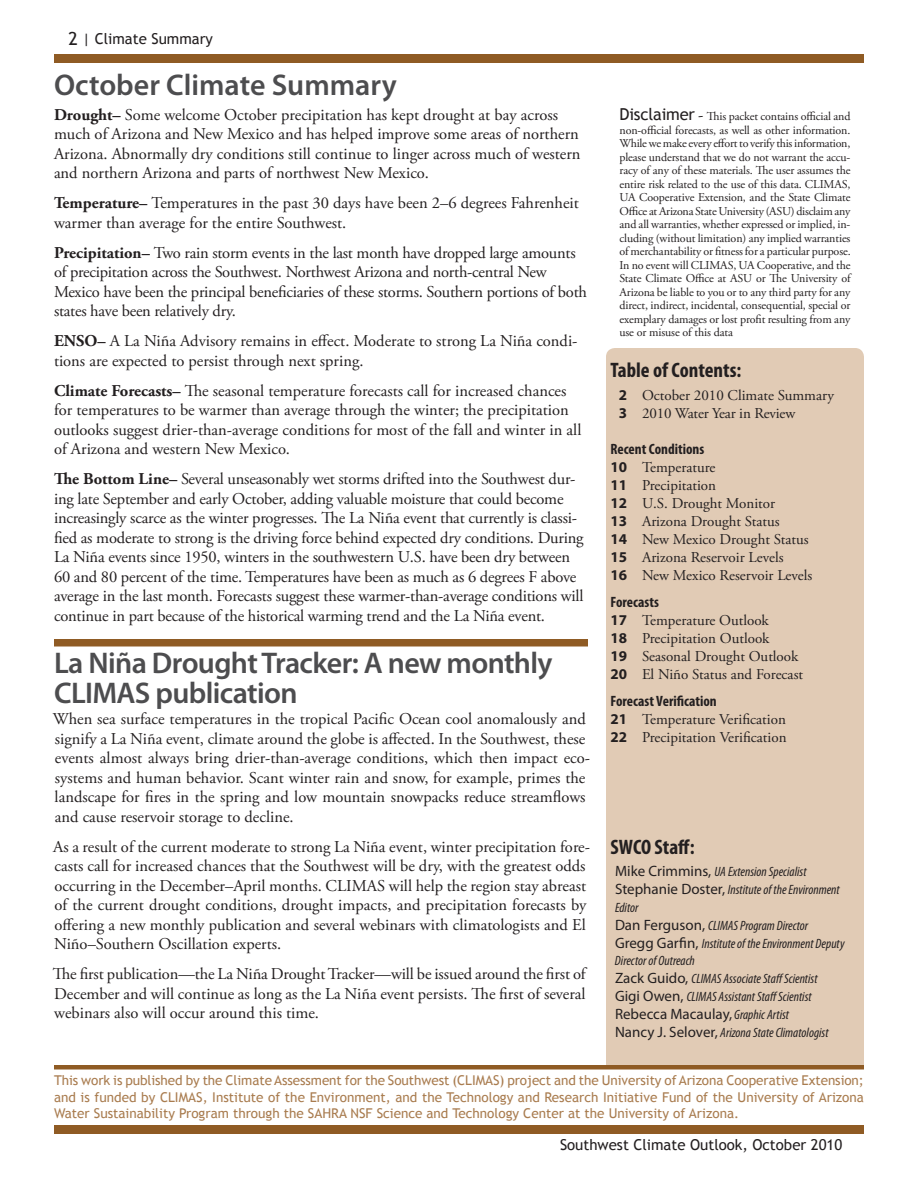
<style>
.page{position:relative;width:918px;height:1188px;background:#fff}
.page>*{position:absolute;margin:0;border:0;box-sizing:border-box;transform-origin:0 0}
.t1{font:600 30px/30px "Myriad Pro";letter-spacing:-.02em;color:#4d4d4f}
.t2{font:600 30px "Myriad Pro";color:#4d4d4f}
.t3{font:700 condensed 21px "Myriad Pro";color:#231f20}
.t4{font:16.5px/19.5px "Adobe Garamond Pro";color:#231f20}
.t5{font:15px/18px "Adobe Garamond Pro";color:#231f20}
.t6{font:15px "Trebuchet MS";color:#231f20}
.t7{font:700 condensed 15px "Myriad Pro";color:#231f20}
.t8{font:15px "Myriad Pro";color:#231f20}
.t9{font:13.5px/16.2px "Trebuchet MS";color:#a97c4f;text-align:justify}
.t10{font:italic condensed 13.5px/18px "Myriad Pro";color:#231f20}
.t11{font:12px/13.5px "Adobe Garamond Pro";letter-spacing:-.01em;color:#231f20;text-align:justify}
.s1{font-size:18px}
.s2{font-weight:700}
.s3{font-family:"Trebuchet MS";font-size:16.5px}
.s4{font-size:16.5px}
.s5{font-family:"Myriad Pro";font-weight:700}
.s6{font-style:normal;font-stretch:normal;font-size:15px}
.s7{font-style:italic;font-stretch:condensed;font-size:13.5px}
</style>
<div class="page">
<div style="left:54px;top:1125px;width:810px;height:9px;background:#8f5b24"></div>
<div style="left:54px;top:54px;width:810px;height:9px;background:#8f5b24"></div>
<div style="left:606px;top:348px;width:258px;height:717px;background:#e1cbb5"></div>
<div style="left:54px;top:639px;width:534px;height:8px;background:#8f5b24;border:2px solid #8f5b24"></div>
<svg style="left:54px;top:1065px;width:810px;height:5px;background:#9a6b39"></svg>
<p class="t6" style="left:69px;top:30px;width:146px"><span class="s1">2</span> | Climate Summary</p>
<h1 class="t2" style="left:54px;top:65px;width:344px">October Climate Summary</h1>
<p class="t4" style="left:54px;top:106px;width:528px"><span class="s2">Drought–</span> Some welcome October precipitation has kept drought at bay across much of Arizona and New Mexico and has helped improve some areas of northern Arizona. Abnormally dry conditions still continue to linger across much of western and northern Arizona and parts of northwest New Mexico.</p>
<p class="t4" style="left:54px;top:194px;width:526px"><span class="s2">Temperature–</span> Temperatures in the past 30 days have been 2–6 degrees Fahrenheit warmer than average for the entire Southwest.</p>
<p class="t4" style="left:54px;top:244px;width:535px"><span class="s2">Precipitation–</span> Two rain storm events in the last month have dropped large amounts of precipitation across the Southwest. Northwest Arizona and north-central New Mexico have been the principal beneficiaries of these storms. Southern portions of both states have been relatively dry.</p>
<p class="t4" style="left:54px;top:332px;width:525px"><span class="s2">ENSO–</span> A La Niña Advisory remains in effect. Moderate to strong La Niña condi&shy;tions are expected to persist through next spring.</p>
<p class="t4" style="left:54px;top:382px;width:529px"><span class="s2">Climate Forecasts–</span> The seasonal temperature forecasts call for increased chances for temperatures to be warmer than average through the winter; the precipitation outlooks suggest drier-than-average conditions for most of the fall and winter in all of Arizona and western New Mexico.</p>
<p class="t4" style="left:54px;top:470px;width:531px"><span class="s2">The Bottom Line–</span> Several unseasonably wet storms drifted into the Southwest dur&shy;ing late September and early October, adding valuable moisture that could become increasingly scarce as the winter progresses. The La Niña event that currently is classi&shy;fied as moderate to strong is the driving force behind expected dry conditions. During La Niña events since 1950, winters in the southwestern U.S. have been dry between 60 and 80 percent of the time. Temperatures have been as much as 6 degrees F above average in the last month. Forecasts suggest these warmer-than-average conditions will continue in part because of the historical warming trend and the La Niña event.</p>
<p class="t11" style="left:619px;top:110px;width:233px"><span class="s3">Disclaimer</span> <span class="s4">-</span> This packet contains official and non-official forecasts, as well as other information.<br>While we make every effort to verify this information, please understand that we do not warrant the accu&shy;racy of any of these materials. The user assumes the entire risk related to the use of this data. CLIMAS, UA Cooperative Extension, and the State Climate Office at Arizona State University (ASU) disclaim any and all warranties, whether expressed or implied, in&shy;cluding (without limitation) any implied warranties of merchantability or fitness for a particular purpose.<br>In no event will CLIMAS, UA Cooperative, and the State Climate Office at ASU or The University of Arizona be liable to you or to any third party for any direct, indirect, incidental, consequential, special or exemplary damages or lost profit resulting from any use or misuse of this data</p>
<p class="t3" style="left:610px;top:357px;width:132px">Table of Contents:</p>
<p class="t5" style="left:619px;top:387px;width:217px"><span class="s5">2</span> October 2010 Climate Summary<br><span class="s5">3</span> 2010 Water Year in Review</p>
<p class="t7" style="left:610px;top:439px;width:95px">Recent Conditions</p>
<p class="t5" style="left:610px;top:459px;width:203px"><span class="s5">10</span> Temperature<br><span class="s5">11</span> Precipitation<br><span class="s5">12</span> U.S. Drought Monitor<br><span class="s5">13</span> Arizona Drought Status<br><span class="s5">14</span> New Mexico Drought Status<br><span class="s5">15</span> Arizona Reservoir Levels<br><span class="s5">16</span> New Mexico Reservoir Levels</p>
<p class="t7" style="left:610px;top:592px;width:50px">Forecasts</p>
<p class="t5" style="left:610px;top:612px;width:194px"><span class="s5">17</span> Temperature Outlook<br><span class="s5">18</span> Precipitation Outlook<br><span class="s5">19</span> Seasonal Drought Outlook<br><span class="s5">20</span> El Niño Status and Forecast</p>
<p class="t7" style="left:610px;top:691px;width:108px">Forecast Verification</p>
<p class="t5" style="left:610px;top:711px;width:178px"><span class="s5">21</span> Temperature Verification<br><span class="s5">22</span> Precipitation Verification</p>
<h1 class="t1" style="left:54px;top:647px;width:500px">La Niña Drought Tracker: A new monthly<br>CLIMAS publication</h1>
<p class="t4" style="left:53px;top:710px;width:539px">When sea surface temperatures in the tropical Pacific Ocean cool anomalously and signify a La Niña event, climate around the globe is affected. In the Southwest, these events almost always bring drier-than-average conditions, which then impact eco&shy;systems and human behavior. Scant winter rain and snow, for example, primes the landscape for fires in the spring and low mountain snowpacks reduce streamflows and cause reservoir storage to decline.</p>
<p class="t4" style="left:53px;top:838px;width:538px">As a result of the current moderate to strong La Niña event, winter precipitation fore&shy;casts call for increased chances that the Southwest will be dry, with the greatest odds occurring in the December–April months. CLIMAS will help the region stay abreast of the current drought conditions, drought impacts, and precipitation forecasts by offering a new monthly publication and several webinars with climatologists and El Niño–Southern Oscillation experts.</p>
<p class="t4" style="left:53px;top:965px;width:534px;text-align:justify">The first publication—the La Niña Drought Tracker—will be issued around the first of December and will continue as long as the La Niña event persists. The first of several webinars also will occur around this time.</p>
<p class="t3" style="left:610px;top:834px;width:86px">SWCO Staff:</p>
<p class="t10" style="left:615px;top:863px;width:231px"><span class="s6">Mike Crimmins,</span> UA Extension Specialist <span class="s6">Stephanie Doster,</span> Institute of the Environment Editor<br><span class="s6">Dan Ferguson,</span> CLIMAS Program Director <span class="s6">Gregg Garfin,</span> Institute of the Environment Deputy</p>
<p class="t10" style="left:615px;top:951px;width:204px">Director of Outreach<br><span class="s6">Zack Guido,</span> CLIMAS Associate Staff Scientist<br><span class="s6">Gigi Owen,</span> CLIMAS Assistant Staff Scientist</p>
<p class="t8" style="left:615px;top:1004px;width:176px">Rebecca Macaulay, <span class="s7">Graphic Artist</span></p>
<p class="t10" style="left:615px;top:1023px;width:215px"><span class="s6">Nancy J. Selover,</span> Arizona State Climatologist</p>
<p class="t9" style="left:54px;top:1073px;width:811px">This work is published by the Climate Assessment for the Southwest (CLIMAS) project and the University of Arizona Cooperative Extension; and is funded by CLIMAS, Institute of the Environment, and the Technology and Research Initiative Fund of the University of Arizona Water Sustainability Program through the SAHRA NSF Science and Technology Center at the University of Arizona.</p>
<p class="t6" style="left:560px;top:1135px;width:284px">Southwest Climate Outlook, October 2010</p>
</div>
